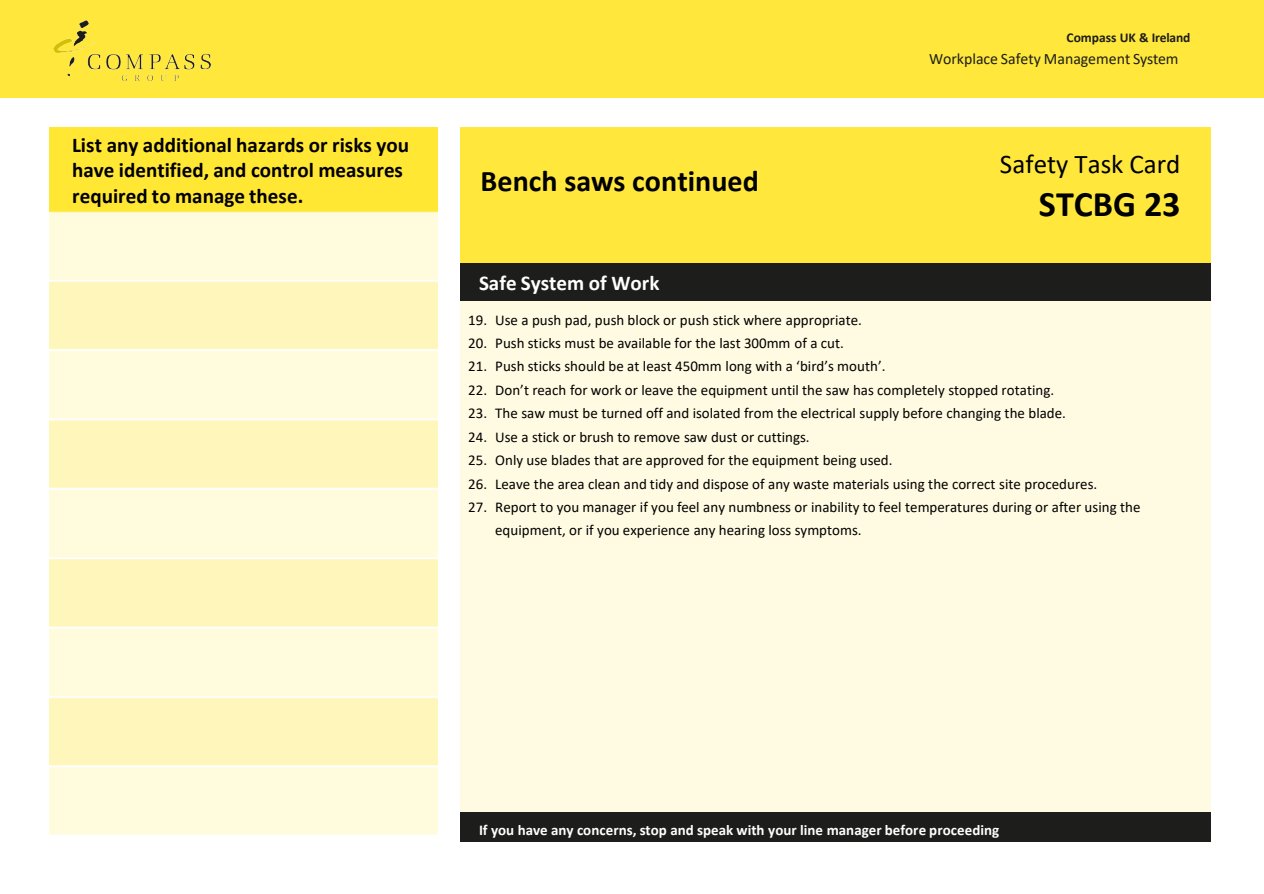
<style>
.page{position:relative;width:1264px;height:894px;background:#fff}
.page>*{position:absolute;margin:0;border:0;box-sizing:border-box;transform-origin:0 0}
.t1{font:700 36px "Calibri";color:#000}
.t2{font:700 30px "Calibri";color:#000}
.t3{font:27px "Calibri";color:#000}
.t4{font:700 21px/25.2px "Calibri";color:#000}
.t5{font:700 21px "Calibri";color:#fff}
.t6{font:15.9px "Calibri";color:#1d1d1b}
.t7{font:15px/23.4px "Calibri";color:#000}
.t8{font:700 15px "Calibri";letter-spacing:.005em;color:#fff}
.t9{font:700 13.5px "Calibri";letter-spacing:-.005em;color:#1d1d1b}
</style>
<div class="page">
<div style="left:0;top:0;width:1263px;height:97px;background:#ffe83b"></div>
<img style="left:53px;top:21px;width:157px;height:59px">
<img style="left:49px;top:128px;width:388px;height:707px">
<div style="left:460px;top:128px;width:750px;height:135px;background:#ffe83b"></div>
<div style="left:460px;top:263px;width:750px;height:38px;background:#1d1d1b"></div>
<div style="left:460px;top:301px;width:750px;height:511px;background:#fffbe2"></div>
<div style="left:460px;top:812px;width:750px;height:30px;background:#1d1d1b"></div>
<p class="t4" style="left:72px;top:132px;width:338px">List any additional hazards or risks you have identified, and control measures required to manage these.</p>
<p class="t2" style="left:480px;top:160px;width:280px">Bench saws continued</p>
<p class="t5" style="left:479px;top:268px;width:182px">Safe System of Work</p>
<p class="t9" style="left:1066px;top:28px;width:125px">Compass UK &amp; Ireland</p>
<p class="t6" style="left:928px;top:47px;width:251px">Workplace Safety Management System</p>
<p class="t3" style="left:999px;top:145px;width:182px">Safety Task Card</p>
<p class="t1" style="left:1038px;top:178px;width:143px">STCBG 23</p>
<p class="t7" style="left:468px;top:307px;width:395px">19. Use a push pad, push block or push stick where appropriate.</p>
<p class="t7" style="left:468px;top:331px;width:377px">20. Push sticks must be available for the last 300mm of a cut.</p>
<p class="t7" style="left:468px;top:354px;width:419px">21. Push sticks should be at least 450mm long with a ‘bird’s mouth’.</p>
<p class="t7" style="left:468px;top:377px;width:587px">22. Don’t reach for work or leave the equipment until the saw has completely stopped rotating.</p>
<p class="t7" style="left:468px;top:401px;width:599px">23. The saw must be turned off and isolated from the electrical supply before changing the blade.</p>
<p class="t7" style="left:468px;top:424px;width:343px">24. Use a stick or brush to remove saw dust or cuttings.</p>
<p class="t7" style="left:468px;top:448px;width:426px">25. Only use blades that are approved for the equipment being used.</p>
<p class="t7" style="left:468px;top:471px;width:630px">26. Leave the area clean and tidy and dispose of any waste materials using the correct site procedures.</p>
<p class="t7" style="left:495px;top:494px;width:646px;text-indent:-27px">27. Report to you manager if you feel any numbness or inability to feel temperatures during or after using the equipment, or if you experience any hearing loss symptoms.</p>
<p class="t8" style="left:479px;top:819px;width:521px">If you have any concerns, stop and speak with your line manager before proceeding</p>
</div>
